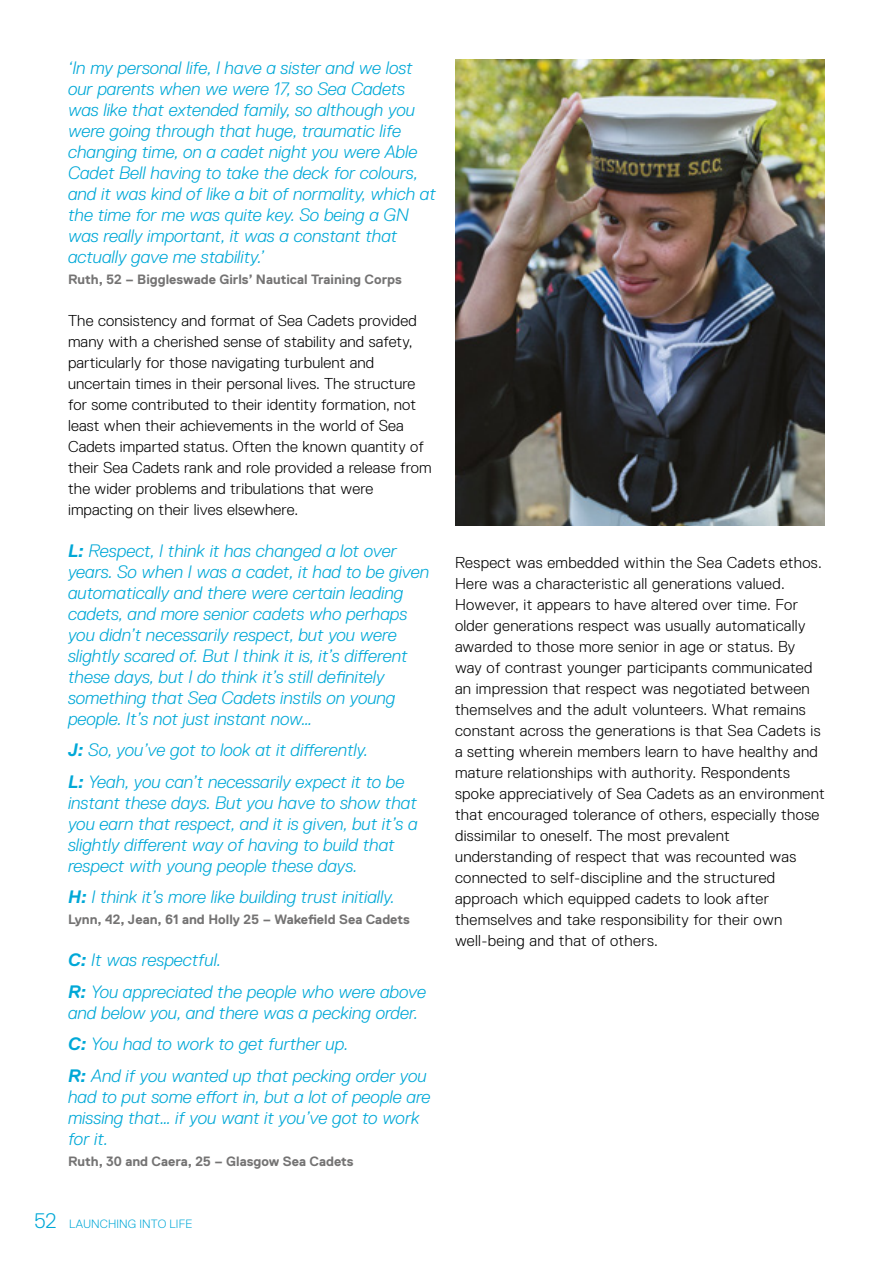
<style>
.page{position:relative;width:893px;height:1263px;background:#fff}
.page>*{position:absolute;margin:0;border:0;box-sizing:border-box;transform-origin:0 0}
.t1{font:italic 300 18px/21px "Replica Std";color:#00a8d7}
.t2{font:300 15.75px/21px "Replica Std";letter-spacing:.02em;color:#000}
.t3{font:700 13.5px "Replica Std";color:#747373}
.t4{font:300 12px "Replica Std";letter-spacing:.01em;color:#00a8d7}
.s1{font-weight:700}
.s2{font-size:21px}
</style>
<div class="page">
<img style="left:455px;top:60px;width:370px;height:466px">
<p class="t1" style="left:68px;top:57px;width:369px">‘In my personal life, I have a sister and we lost our parents when we were 17, so Sea Cadets was like that extended family, so although you were going through that huge, traumatic life changing time, on a cadet night you were Able Cadet Bell having to take the deck for colours, and it was kind of like a bit of normality, which at the time for me was quite key. So being a GN was really important, it was a constant that actually gave me stability.’</p>
<p class="t3" style="left:68px;top:271px;width:335px">Ruth, 52 – Biggleswade Girls’ Nautical Training Corps</p>
<p class="t2" style="left:68px;top:310px;width:365px">The consistency and format of Sea Cadets provided many with a cherished sense of stability and safety, particularly for those navigating turbulent and uncertain times in their personal lives. The structure for some contributed to their identity formation, not least when their achievements in the world of Sea Cadets imparted status. Often the known quantity of their Sea Cadets rank and role provided a release from the wider problems and tribulations that were impacting on their lives elsewhere.</p>
<p class="t1" style="left:68px;top:540px;width:363px"><span class="s1">L:</span> Respect, I think it has changed a lot over years. So when I was a cadet, it had to be given automatically and there were certain leading cadets, and more senior cadets who perhaps you didn’t necessarily respect, but you were slightly scared of. But I think it is, it’s different these days, but I do think it’s still definitely something that Sea Cadets instils on young people. It’s not just instant now…</p>
<p class="t1" style="left:68px;top:734px;width:338px;line-height:31.5px"><span class="s1">J:</span> So, you’ve got to look at it differently.<br><span class="s1">L:</span> Yeah, you can’t necessarily expect it to be</p>
<p class="t1" style="left:68px;top:792px;width:351px">instant these days. But you have to show that you earn that respect, and it is given, but it’s a slightly different way of having to build that respect with young people these days.</p>
<p class="t1" style="left:68px;top:887px;width:328px"><span class="s1">H:</span> I think it’s more like building trust initially.</p>
<p class="t3" style="left:68px;top:912px;width:343px">Lynn, 42, Jean, 61 and Holly 25 – Wakefield Sea Cadets</p>
<p class="t1" style="left:68px;top:944px;width:360px;line-height:31.5px"><span class="s1">C:</span> It was respectful.<br><span class="s1">R:</span> You appreciated the people who were above</p>
<p class="t1" style="left:68px;top:997px;width:360px;line-height:31.5px">and below you, and there was a pecking order.<br><span class="s1">C:</span> You had to work to get further up.<br><span class="s1">R:</span> And if you wanted up that pecking order you</p>
<p class="t1" style="left:68px;top:1086px;width:364px">had to put some effort in, but a lot of people are missing that… if you want it you’ve got to work for it.</p>
<p class="t3" style="left:68px;top:1153px;width:287px">Ruth, 30 and Caera, 25 – Glasgow Sea Cadets</p>
<p class="t4" style="left:34px;top:1217px;width:160px"><span class="s2">52</span> LAUNCHING INTO LIFE</p>
<p class="t2" style="left:455px;top:552px;width:371px">Respect was embedded within the Sea Cadets ethos.<br>Here was a characteristic all generations valued.<br>However, it appears to have altered over time. For older generations respect was usually automatically awarded to those more senior in age or status. By way of contrast younger participants communicated an impression that respect was negotiated between themselves and the adult volunteers. What remains constant across the generations is that Sea Cadets is a setting wherein members learn to have healthy and mature relationships with authority. Respondents spoke appreciatively of Sea Cadets as an environment that encouraged tolerance of others, especially those dissimilar to oneself. The most prevalent understanding of respect that was recounted was connected to self-discipline and the structured approach which equipped cadets to look after themselves and take responsibility for their own well-being and that of others.</p>
</div>
